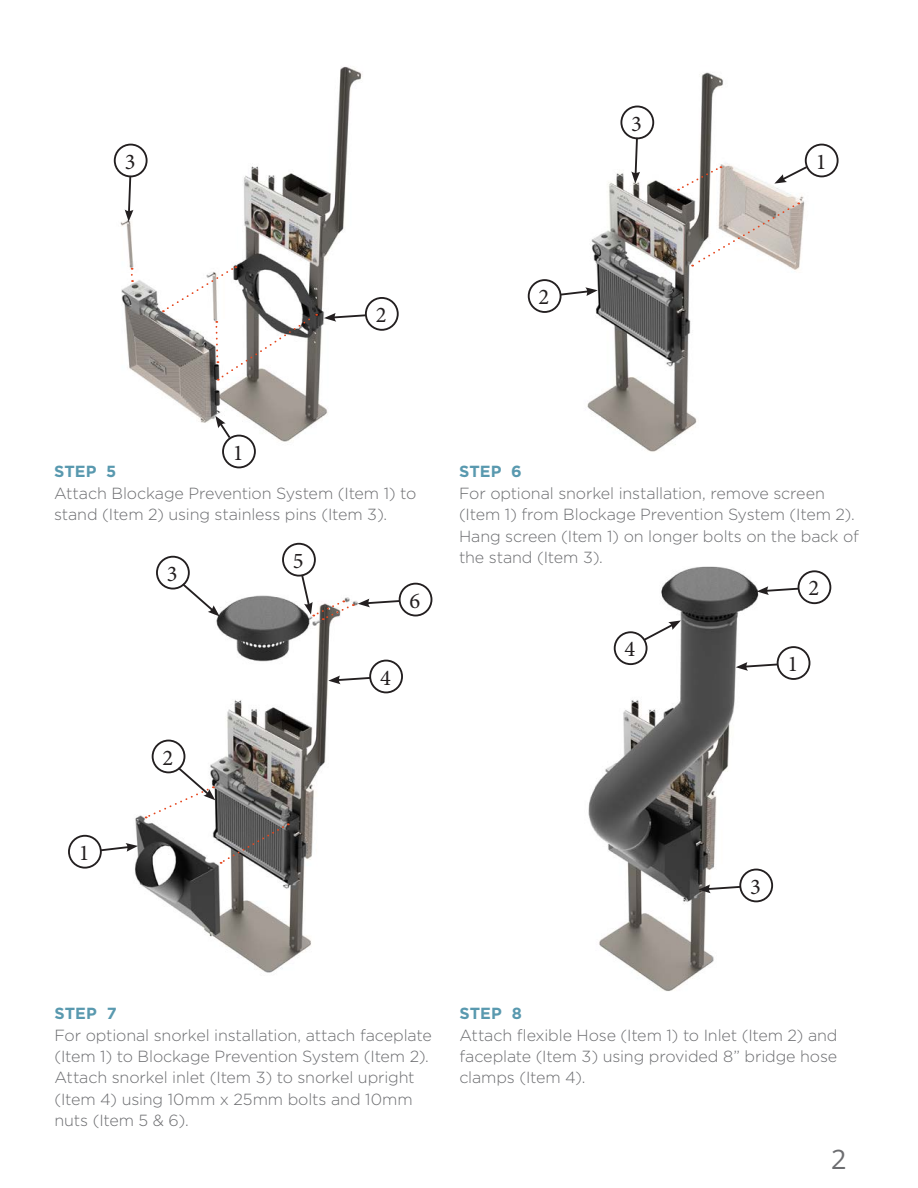
<style>
.page{position:relative;width:918px;height:1188px;background:#fff}
.page>*{position:absolute;margin:0;border:0;box-sizing:border-box;transform-origin:0 0}
.t1{font:27px "Open Sans";color:#6c6d70}
.t2{font:22.5px "Minion Pro";color:#231f20}
.t3{font:300 16.05px/21.5px "Gotham";letter-spacing:-.01em;color:#6c6d70}
.s1{font-weight:700;color:#5999af}
</style>
<div class="page">
<img style="left:113px;top:66px;width:726px;height:398px">
<img style="left:68px;top:566px;width:365px;height:407px">
<img style="left:588px;top:566px;width:244px;height:425px">
<svg style="left:131px;top:268px;width:2px;height:14px"></svg>
<svg style="left:163px;top:266px;width:154px;height:115px"></svg>
<svg style="left:692px;top:202px;width:107px;height:65px"></svg>
<svg style="left:215px;top:416px;width:17px;height:24px"></svg>
<div style="left:222px;top:435px;width:34px;height:33px;border:2px solid #231f20;border-radius:50%"></div>
<svg style="left:125px;top:176px;width:8px;height:46px"></svg>
<div style="left:114px;top:144px;width:34px;height:33px;border:2px solid #231f20;border-radius:50%"></div>
<svg style="left:774px;top:165px;width:35px;height:19px"></svg>
<div style="left:805px;top:144px;width:34px;height:33px;border:2px solid #231f20;border-radius:50%"></div>
<svg style="left:678px;top:166px;width:44px;height:25px"></svg>
<svg style="left:324px;top:313px;width:43px;height:9px"></svg>
<div style="left:365px;top:297px;width:34px;height:34px;border:2px solid #231f20;border-radius:50%"></div>
<svg style="left:558px;top:287px;width:40px;height:10px"></svg>
<div style="left:528px;top:279px;width:34px;height:34px;border:2px solid #231f20;border-radius:50%"></div>
<svg style="left:631px;top:138px;width:9px;height:46px"></svg>
<div style="left:620px;top:106px;width:34px;height:33px;border:2px solid #231f20;border-radius:50%"></div>
<div style="left:399px;top:583px;width:33px;height:33px;border:2px solid #231f20;border-radius:50%"></div>
<svg style="left:300px;top:573px;width:101px;height:47px"></svg>
<div style="left:282px;top:543px;width:34px;height:34px;border:2px solid #231f20;border-radius:50%"></div>
<svg style="left:98px;top:843px;width:40px;height:9px"></svg>
<div style="left:68px;top:835px;width:34px;height:34px;border:2px solid #231f20;border-radius:50%"></div>
<svg style="left:146px;top:765px;width:143px;height:99px"></svg>
<div style="left:152px;top:740px;width:33px;height:33px;border:2px solid #231f20;border-radius:50%"></div>
<svg style="left:180px;top:581px;width:40px;height:35px"></svg>
<div style="left:156px;top:556px;width:34px;height:34px;border:2px solid #231f20;border-radius:50%"></div>
<svg style="left:328px;top:676px;width:43px;height:8px"></svg>
<div style="left:369px;top:660px;width:34px;height:33px;border:2px solid #231f20;border-radius:50%"></div>
<svg style="left:736px;top:662px;width:43px;height:9px"></svg>
<div style="left:777px;top:646px;width:33px;height:34px;border:2px solid #231f20;border-radius:50%"></div>
<svg style="left:757px;top:586px;width:43px;height:9px"></svg>
<div style="left:798px;top:570px;width:33px;height:34px;border:2px solid #231f20;border-radius:50%"></div>
<svg style="left:698px;top:885px;width:43px;height:8px"></svg>
<div style="left:739px;top:869px;width:34px;height:33px;border:2px solid #231f20;border-radius:50%"></div>
<svg style="left:642px;top:620px;width:39px;height:22px"></svg>
<div style="left:614px;top:631px;width:34px;height:34px;border:2px solid #231f20;border-radius:50%"></div>
<p class="t2" style="left:631px;top:108px;width:12px">3</p>
<p class="t2" style="left:125px;top:146px;width:12px">3</p>
<p class="t2" style="left:816px;top:146px;width:12px">1</p>
<p class="t2" style="left:233px;top:437px;width:12px">1</p>
<p class="t2" style="left:376px;top:300px;width:12px">2</p>
<p class="t2" style="left:539px;top:282px;width:12px">2</p>
<p class="t3" style="left:54px;top:460px;width:364px"><span class="s1">STEP 5<br></span>Attach Blockage Prevention System (Item 1) to stand (Item 2) using stainless pins (Item 3).</p>
<p class="t3" style="left:459px;top:460px;width:401px"><span class="s1">STEP 6<br></span>For optional snorkel installation, remove screen (Item 1) from Blockage Prevention System (Item 2).<br>Hang screen (Item 1) on longer bolts on the back of the stand (Item 3).</p>
<p class="t2" style="left:293px;top:546px;width:12px">5</p>
<p class="t2" style="left:167px;top:559px;width:12px">3</p>
<p class="t2" style="left:808px;top:573px;width:12px">2</p>
<p class="t2" style="left:410px;top:586px;width:12px">6</p>
<p class="t2" style="left:79px;top:838px;width:12px">1</p>
<p class="t2" style="left:163px;top:742px;width:12px">2</p>
<p class="t2" style="left:380px;top:662px;width:12px">4</p>
<p class="t2" style="left:625px;top:634px;width:12px">4</p>
<p class="t2" style="left:788px;top:649px;width:12px">1</p>
<p class="t2" style="left:750px;top:871px;width:12px">3</p>
<p class="t3" style="left:54px;top:1002px;width:379px"><span class="s1">STEP 7<br></span>For optional snorkel installation, attach faceplate (Item 1) to Blockage Prevention System (Item 2).<br>Attach snorkel inlet (Item 3) to snorkel upright (Item 4) using 10mm x 25mm bolts and 10mm nuts (Item 5 &amp; 6).</p>
<p class="t3" style="left:459px;top:1002px;width:380px"><span class="s1">STEP 8<br></span>Attach flexible Hose (Item 1) to Inlet (Item 2) and faceplate (Item 3) using provided 8” bridge hose clamps (Item 4).</p>
<h1 class="t1" style="left:831px;top:1140px;width:17px">2</h1>
</div>
